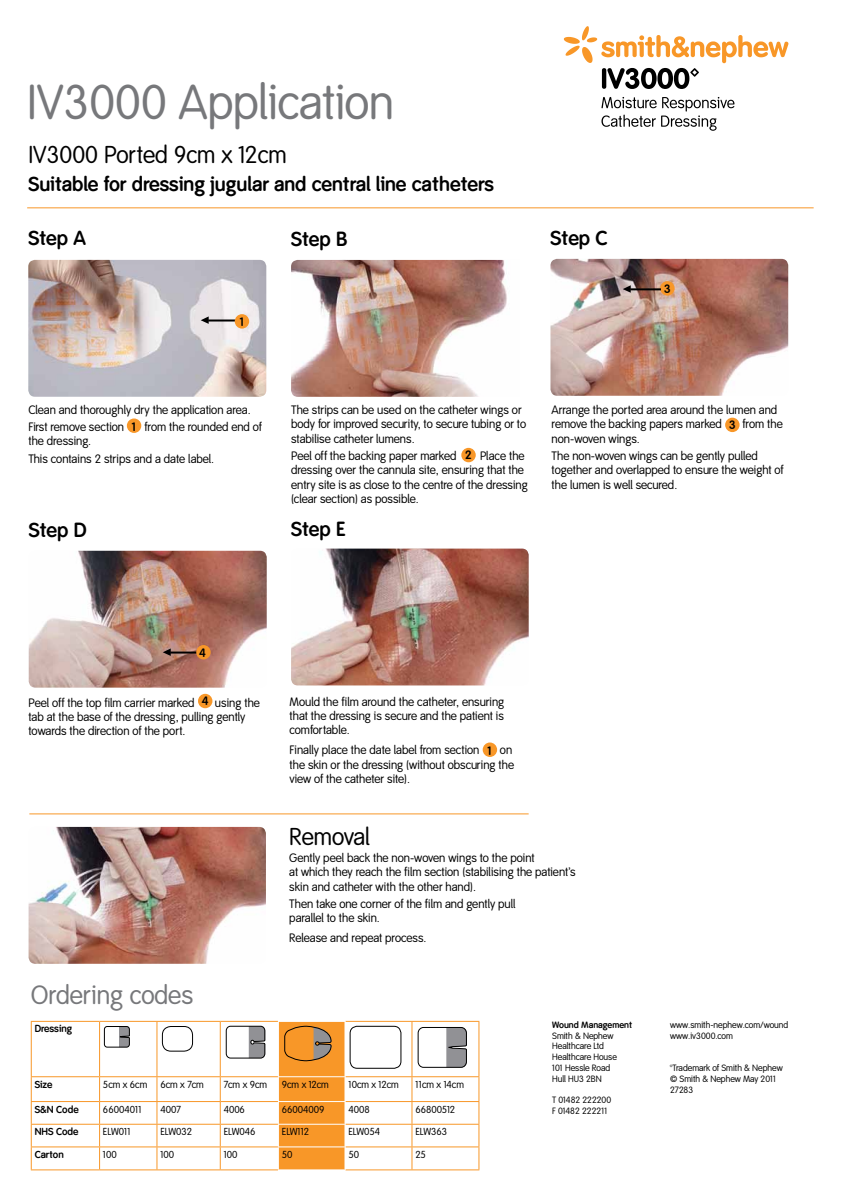
<style>
.page{position:relative;width:842px;height:1191px;background:#fff}
.page>*{position:absolute;margin:0;border:0;box-sizing:border-box;transform-origin:0 0}
.t1{font:48px "Smith&Nephew LF";color:#77787b}
.t2{font:26px "Smith&Nephew LF";color:#77787b}
.t3{font:24px "Smith&Nephew LF";color:#000}
.t4{font:700 20px "Smith&Nephew LF";color:#000}
.t5{font:12px/14.4px "Smith&Nephew LF";color:#000}
.t6{font:700 12px "Smith&Nephew LF";color:#000}
.t7{font:10px "Smith&Nephew LF";color:#000}
.t8{font:700 10px "Smith&Nephew LF";color:#000}
.t9{font:9px/10.8px "Smith&Nephew LF";color:#000}
.t10{font:700 9px "Smith&Nephew LF";color:#000}
</style>
<div class="page">
<svg style="left:601px;top:97px;width:133px;height:34px"></svg>
<svg style="left:564px;top:26px;width:224px;height:63px"></svg>
<img style="left:28px;top:260px;width:238px;height:137px">
<img style="left:291px;top:260px;width:216px;height:137px">
<img style="left:550px;top:259px;width:238px;height:137px">
<img style="left:29px;top:551px;width:238px;height:136px">
<img style="left:29px;top:827px;width:237px;height:136px">
<img style="left:291px;top:548px;width:238px;height:137px">
<hr style="left:29px;top:813px;width:500px;height:1px;background:#f89728">
<svg style="left:201px;top:316px;width:8px;height:8px"></svg>
<hr style="left:208px;top:319px;width:31px;height:2px;background:#000">
<div style="left:235px;top:314px;width:14px;height:14px;background:#f89728;border-radius:50%"></div>
<div style="left:127px;top:418px;width:14px;height:15px;background:#f89728;border-radius:50%"></div>
<div style="left:660px;top:281px;width:15px;height:14px;background:#f89728;border-radius:50%"></div>
<svg style="left:623px;top:285px;width:8px;height:8px"></svg>
<hr style="left:630px;top:288px;width:31px;height:2px;background:#000">
<svg style="left:163px;top:648px;width:8px;height:8px"></svg>
<hr style="left:170px;top:651px;width:31px;height:2px;background:#000">
<div style="left:196px;top:645px;width:15px;height:14px;background:#f89728;border-radius:50%"></div>
<div style="left:725px;top:418px;width:14px;height:14px;background:#f89728;border-radius:50%"></div>
<div style="left:198px;top:694px;width:14px;height:14px;background:#f89728;border-radius:50%"></div>
<hr style="left:27px;top:208px;width:787px;height:1px;background:#f89728">
<div style="left:461px;top:448px;width:15px;height:14px;background:#f89728;border-radius:50%"></div>
<hr style="left:31px;top:1169px;width:69px;height:1px;background:#f89728">
<hr style="left:220px;top:1169px;width:58px;height:1px;background:#f89728">
<hr style="left:100px;top:1169px;width:57px;height:1px;background:#f89728">
<hr style="left:157px;top:1169px;width:63px;height:1px;background:#f89728">
<hr style="left:412px;top:1021px;width:67px;height:1px;background:#f89728">
<hr style="left:478px;top:1021px;width:1px;height:55px;background:#f89728">
<hr style="left:412px;top:1076px;width:67px;height:1px;background:#f89728">
<hr style="left:412px;top:1101px;width:67px;height:1px;background:#f89728">
<hr style="left:412px;top:1123px;width:67px;height:1px;background:#f89728">
<hr style="left:412px;top:1146px;width:67px;height:1px;background:#f89728">
<svg style="left:478px;top:1077px;width:1px;height:92px"></svg>
<hr style="left:412px;top:1169px;width:67px;height:1px;background:#f89728">
<hr style="left:345px;top:1021px;width:67px;height:1px;background:#f89728">
<hr style="left:412px;top:1021px;width:1px;height:55px;background:#f89728">
<hr style="left:345px;top:1076px;width:67px;height:1px;background:#f89728">
<hr style="left:345px;top:1101px;width:67px;height:1px;background:#f89728">
<hr style="left:345px;top:1123px;width:67px;height:1px;background:#f89728">
<hr style="left:345px;top:1146px;width:67px;height:1px;background:#f89728">
<svg style="left:412px;top:1077px;width:1px;height:92px"></svg>
<hr style="left:345px;top:1169px;width:67px;height:1px;background:#f89728">
<div style="left:350px;top:1026px;width:51px;height:42px;border:1px solid #000;border-radius:7px"></div>
<svg style="left:31px;top:1021px;width:315px;height:148px"></svg>
<div style="left:162px;top:1026px;width:31px;height:25px;border:1px solid #000;border-radius:9px"></div>
<svg style="left:417px;top:1027px;width:50px;height:41px"></svg>
<div style="left:483px;top:742px;width:14px;height:15px;background:#f89728;border-radius:50%"></div>
<p class="t1" style="left:27px;top:75px;width:368px">IV3000 Application</p>
<p class="t3" style="left:28px;top:141px;width:260px">IV3000 Ported 9cm x 12cm</p>
<p class="t4" style="left:28px;top:172px;width:467px">Suitable for dressing jugular and central line catheters</p>
<p class="t4" style="left:28px;top:226px;width:59px">Step A</p>
<p class="t4" style="left:291px;top:227px;width:58px">Step B</p>
<p class="t6" style="left:240px;top:315px;width:6px">1</p>
<p class="t4" style="left:550px;top:226px;width:58px">Step C</p>
<p class="t6" style="left:664px;top:282px;width:8px">3</p>
<p class="t5" style="left:28px;top:401px;width:224px;line-height:17.2px">Clean and thoroughly dry the application area.<br>First remove section</p>
<p class="t5" style="left:145px;top:420px;width:119px">from the rounded end of</p>
<p class="t5" style="left:28px;top:433px;width:187px;line-height:17.2px">the dressing.<br>This contains 2 strips and a date label.</p>
<p class="t6" style="left:132px;top:419px;width:6px">1</p>
<p class="t5" style="left:291px;top:403px;width:237px">The strips can be used on the catheter wings or body for improved security, to secure tubing or to stabilise catheter lumens.</p>
<p class="t5" style="left:291px;top:449px;width:167px">Peel off the backing paper marked</p>
<p class="t6" style="left:465px;top:448px;width:8px">2</p>
<p class="t5" style="left:291px;top:449px;width:238px;text-indent:189px">Place the dressing over the cannula site, ensuring that the entry site is as close to the centre of the dressing (clear section) as possible.</p>
<p class="t5" style="left:552px;top:403px;width:227px">Arrange the ported area around the lumen and remove the backing papers marked</p>
<p class="t5" style="left:742px;top:417px;width:42px">from the</p>
<p class="t5" style="left:552px;top:430px;width:208px;line-height:17.2px">non-woven wings.<br>The non-woven wings can be gently pulled</p>
<p class="t5" style="left:552px;top:463px;width:233px">together and overlapped to ensure the weight of the lumen is well secured.</p>
<p class="t6" style="left:729px;top:417px;width:8px">3</p>
<p class="t4" style="left:29px;top:518px;width:59px">Step D</p>
<p class="t4" style="left:291px;top:517px;width:56px">Step E</p>
<p class="t6" style="left:199px;top:646px;width:8px">4</p>
<p class="t6" style="left:202px;top:693px;width:8px">4</p>
<p class="t5" style="left:29px;top:695px;width:233px;text-indent:186px">using the tab at the base of the dressing, pulling gently towards the direction of the port.</p>
<p class="t5" style="left:29px;top:695px;width:167px">Peel off the top film carrier marked</p>
<p class="t5" style="left:289px;top:694px;width:216px;text-align:justify">Mould the film around the catheter, ensuring that the dressing is secure and the patient is comfortable.</p>
<p class="t5" style="left:289px;top:743px;width:191px">Finally place the date label from section</p>
<p class="t6" style="left:488px;top:743px;width:6px">1</p>
<p class="t5" style="left:289px;top:743px;width:226px;text-indent:210px">on the skin or the dressing (without obscuring the view of the catheter site).</p>
<p class="t2" style="left:31px;top:979px;width:164px">Ordering codes</p>
<p class="t3" style="left:289px;top:822px;width:82px">Removal</p>
<p class="t5" style="left:289px;top:851px;width:288px">Gently peel back the non-woven wings to the point<br>at which they reach the film section (stabilising the patient’s skin and catheter with the other hand).</p>
<p class="t5" style="left:289px;top:897px;width:228px">Then take one corner of the film and gently pull parallel to the skin.</p>
<p class="t5" style="left:289px;top:931px;width:139px">Release and repeat process.</p>
<p class="t8" style="left:35px;top:1023px;width:39px">Dressing</p>
<p class="t8" style="left:35px;top:1078px;width:19px">Size</p>
<p class="t7" style="left:103px;top:1078px;width:46px">5cm x 6cm</p>
<p class="t7" style="left:160px;top:1078px;width:45px">6cm x 7cm</p>
<p class="t7" style="left:224px;top:1078px;width:45px">7cm x 9cm</p>
<p class="t7" style="left:282px;top:1078px;width:49px">9cm x 12cm</p>
<p class="t7" style="left:348px;top:1078px;width:52px">10cm x 12cm</p>
<p class="t7" style="left:415px;top:1078px;width:50px">11cm x 14cm</p>
<p class="t8" style="left:35px;top:1103px;width:45px">S&amp;N Code</p>
<p class="t7" style="left:103px;top:1103px;width:40px">66004011</p>
<p class="t7" style="left:160px;top:1103px;width:22px">4007</p>
<p class="t7" style="left:224px;top:1103px;width:23px">4006</p>
<p class="t7" style="left:282px;top:1103px;width:44px">66004009</p>
<p class="t7" style="left:348px;top:1103px;width:23px">4008</p>
<p class="t7" style="left:415px;top:1103px;width:41px">66800512</p>
<p class="t8" style="left:35px;top:1126px;width:45px">NHS Code</p>
<p class="t7" style="left:103px;top:1126px;width:29px">ELW011</p>
<p class="t7" style="left:160px;top:1126px;width:33px">ELW032</p>
<p class="t7" style="left:224px;top:1126px;width:33px">ELW046</p>
<p class="t7" style="left:282px;top:1126px;width:29px">ELW112</p>
<p class="t7" style="left:348px;top:1126px;width:33px">ELW054</p>
<p class="t7" style="left:415px;top:1126px;width:33px">ELW363</p>
<p class="t8" style="left:35px;top:1148px;width:31px">Carton</p>
<p class="t7" style="left:103px;top:1148px;width:15px">100</p>
<p class="t7" style="left:160px;top:1148px;width:15px">100</p>
<p class="t7" style="left:224px;top:1148px;width:15px">100</p>
<p class="t7" style="left:282px;top:1148px;width:12px">50</p>
<p class="t7" style="left:348px;top:1148px;width:12px">50</p>
<p class="t7" style="left:415px;top:1148px;width:12px">25</p>
<p class="t10" style="left:552px;top:1019px;width:81px">Wound Management</p>
<p class="t9" style="left:670px;top:1019px;width:120px">www.smith-nephew.com/wound</p>
<p class="t9" style="left:552px;top:1030px;width:63px">Smith &amp; Nephew</p>
<p class="t9" style="left:670px;top:1030px;width:64px">www.iv3000.com</p>
<p class="t9" style="left:552px;top:1041px;width:66px">Healthcare Ltd<br>Healthcare House<br>101 Hessle Road</p>
<p class="t9" style="left:670px;top:1062px;width:114px">™Trademark of Smith &amp; Nephew</p>
<p class="t9" style="left:552px;top:1073px;width:51px">Hull HU3 2BN</p>
<p class="t9" style="left:670px;top:1073px;width:107px">© Smith &amp; Nephew May 2011<br>27283</p>
<p class="t9" style="left:552px;top:1095px;width:61px">T 01482 222200<br>F 01482 222211</p>
</div>
